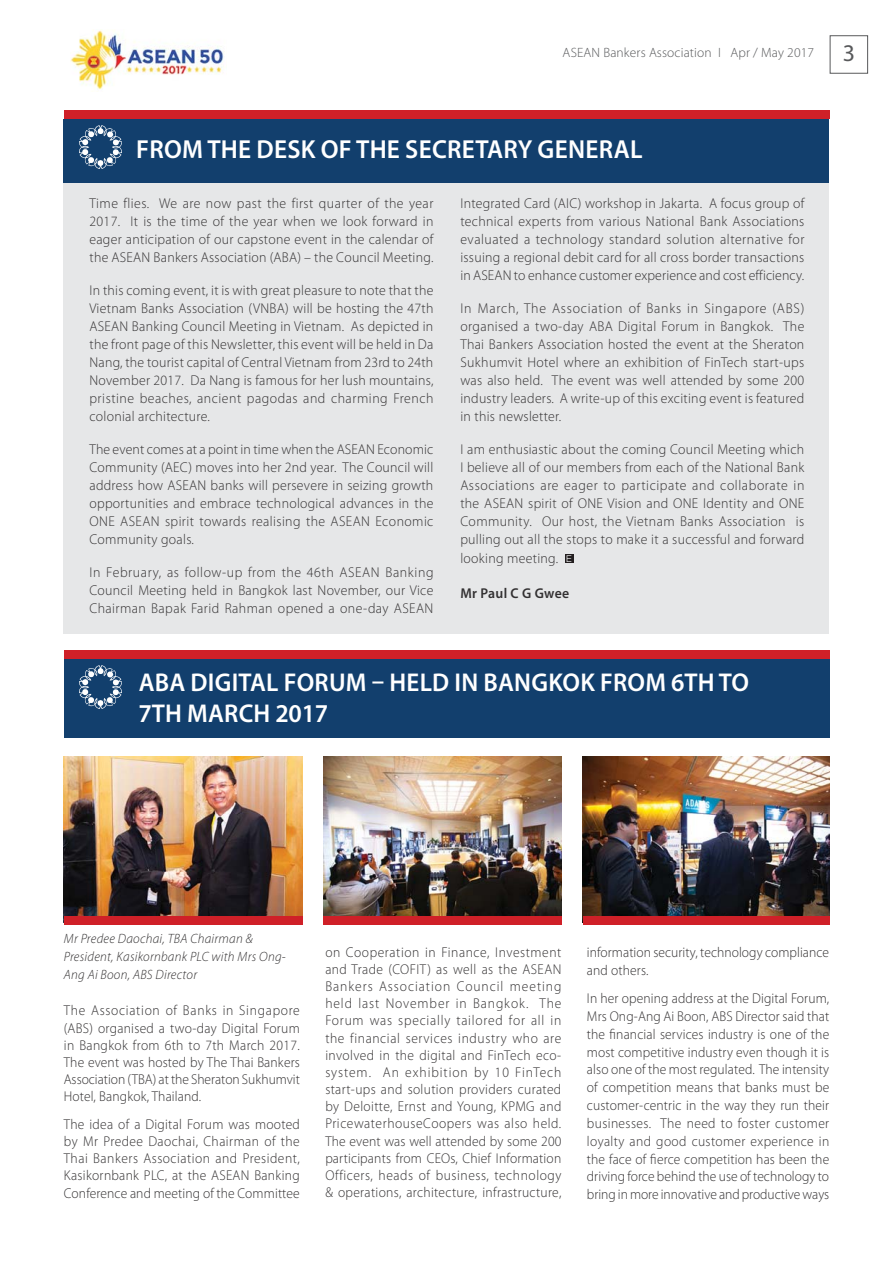
<style>
.page{position:relative;width:893px;height:1263px;background:#fff}
.page>*{position:absolute;margin:0;border:0;box-sizing:border-box;transform-origin:0 0}
.t1{font:600 26.1px "Myriad Pro";letter-spacing:.01em;color:#fff}
.t2{font:600 25.8px/31.3px "Myriad Pro";letter-spacing:.01em;color:#fff}
.t3{font:300 14.25px/18px "Myriad Pro";letter-spacing:.02em;color:#323031;text-align:justify}
.t4{font:300 14.25px/17.1px "Myriad Pro";letter-spacing:.02em;color:#323031;text-align:justify;scale:.95 1}
.t5{font:600 14.25px "Myriad Pro";letter-spacing:.02em;color:#323031}
.t6{font:italic 300 13.5px/18px "Myriad Pro";letter-spacing:.02em;color:#323031}
.t7{font:300 13.5px "Myriad Pro";letter-spacing:.01em;color:#58595b}
.s1{font-family:"Myriad";font-weight:400;font-size:24px}
.s2{font-family:"Helvetica Neue LT Com";font-size:9.3px;color:#fff}
</style>
<div class="page">
<div style="left:830px;top:35px;width:38px;height:39px;border:1px solid #58595b"></div>
<div style="left:64px;top:171px;width:765px;height:463px;background:#e6e7e8"></div>
<div style="left:64px;top:119px;width:765px;height:63px;background:#123f6d"></div>
<img style="left:80px;top:126px;width:41px;height:43px">
<div style="left:565px;top:554px;width:9px;height:9px;background:#231f20"></div>
<div style="left:64px;top:111px;width:765px;height:8px;background:#cf2028"></div>
<div style="left:64px;top:659px;width:765px;height:79px;background:#123f6d"></div>
<img style="left:80px;top:666px;width:41px;height:43px">
<div style="left:64px;top:651px;width:765px;height:8px;background:#cf2028"></div>
<img style="left:64px;top:757px;width:238px;height:159px">
<img style="left:323px;top:757px;width:239px;height:159px">
<img style="left:583px;top:757px;width:246px;height:159px">
<div style="left:64px;top:916px;width:238px;height:9px;background:#cf2028"></div>
<div style="left:323px;top:916px;width:239px;height:9px;background:#cf2028"></div>
<div style="left:583px;top:916px;width:246px;height:9px;background:#cf2028"></div>
<img style="left:70px;top:30px;width:155px;height:60px">
<p class="t7" style="left:563px;top:48px;width:294px">ASEAN Bankers Association I Apr / May 2017 <span class="s1">3</span></p>
<h1 class="t1" style="left:136px;top:140px;width:508px">FROM THE DESK OF THE SECRETARY GENERAL</h1>
<p class="t3" style="left:89px;top:196px;width:345px">Time flies. We are now past the first quarter of the year 2017. It is the time of the year when we look forward in eager anticipation of our capstone event in the calendar of the ASEAN Bankers Association (ABA) – the Council Meeting.</p>
<p class="t3" style="left:89px;top:283px;width:346px">In this coming event, it is with great pleasure to note that the Vietnam Banks Association (VNBA) will be hosting the 47th ASEAN Banking Council Meeting in Vietnam. As depicted in the front page of this Newsletter, this event will be held in Da Nang, the tourist capital of Central Vietnam from 23rd to 24th November 2017. Da Nang is famous for her lush mountains, pristine beaches, ancient pagodas and charming French colonial architecture.</p>
<p class="t3" style="left:89px;top:442px;width:345px">The event comes at a point in time when the ASEAN Economic Community (AEC) moves into her 2nd year. The Council will address how ASEAN banks will persevere in seizing growth opportunities and embrace technological advances in the ONE ASEAN spirit towards realising the ASEAN Economic Community goals.</p>
<p class="t3" style="left:89px;top:564px;width:346px">In February, as follow-up from the 46th ASEAN Banking Council Meeting held in Bangkok last November, our Vice Chairman Bapak Farid Rahman opened a one-day ASEAN</p>
<p class="t3" style="left:460px;top:196px;width:346px">Integrated Card (AIC) workshop in Jakarta. A focus group of technical experts from various National Bank Associations evaluated a technology standard solution alternative for issuing a regional debit card for all cross border transactions in ASEAN to enhance customer experience and cost efficiency.</p>
<p class="t3" style="left:460px;top:301px;width:345px">In March, The Association of Banks in Singapore (ABS) organised a two-day ABA Digital Forum in Bangkok. The Thai Bankers Association hosted the event at the Sheraton Sukhumvit Hotel where an exhibition of FinTech start-ups was also held. The event was well attended by some 200 industry leaders. A write-up of this exciting event is featured in this newsletter.</p>
<p class="t3" style="left:460px;top:442px;width:346px">I am enthusiastic about the coming Council Meeting which I believe all of our members from each of the National Bank Associations are eager to participate and collaborate in the ASEAN spirit of ONE Vision and ONE Identity and ONE Community. Our host, the Vietnam Banks Association is pulling out all the stops to make it a successful and forward</p>
<p class="t3" style="left:460px;top:551px;width:113px">looking meeting. <span class="s2">E</span></p>
<p class="t5" style="left:460px;top:588px;width:110px">Mr Paul C G Gwee</p>
<h2 class="t2" style="left:138px;top:669px;width:612px">ABA DIGITAL FORUM – HELD IN BANGKOK FROM 6TH TO<br>7TH MARCH 2017</h2>
<p class="t6" style="left:64px;top:931px;width:224px">Mr Predee Daochai, TBA Chairman &amp;<br>President, Kasikornbank PLC with Mrs Ong-<br>Ang Ai Boon, ABS Director</p>
<p class="t4" style="left:64px;top:1003px;width:250px">The Association of Banks in Singapore (ABS) organised a two-day Digital Forum in Bangkok from 6th to 7th March 2017.<br>The event was hosted by The Thai Bankers Association (TBA) at the Sheraton Sukhumvit Hotel, Bangkok, Thailand.</p>
<p class="t4" style="left:64px;top:1117px;width:250px">The idea of a Digital Forum was mooted by Mr Predee Daochai, Chairman of the Thai Bankers Association and President, Kasikornbank PLC, at the ASEAN Banking Conference and meeting of the Committee</p>
<p class="t4" style="left:325px;top:945px;width:250px">on Cooperation in Finance, Investment and Trade (COFIT) as well as the ASEAN Bankers Association Council meeting held last November in Bangkok. The Forum was specially tailored for all in the financial services industry who are involved in the digital and FinTech eco&shy;system. An exhibition by 10 FinTech start-ups and solution providers curated by Deloitte, Ernst and Young, KPMG and PricewaterhouseCoopers was also held.<br>The event was well attended by some 200 participants from CEOs, Chief Information Officers, heads of business, technology &amp; operations, architecture, infrastructure,</p>
<p class="t4" style="left:587px;top:945px;width:256px;line-height:17.9px">information security, technology compliance and others.</p>
<p class="t4" style="left:587px;top:991px;width:257px;line-height:17.9px">In her opening address at the Digital Forum, Mrs Ong-Ang Ai Boon, ABS Director said that the financial services industry is one of the most competitive industry even though it is also one of the most regulated. The intensity of competition means that banks must be customer-centric in the way they run their businesses. The need to foster customer loyalty and good customer experience in the face of fierce competition has been the driving force behind the use of technology to bring in more innovative and productive ways</p>
</div>
